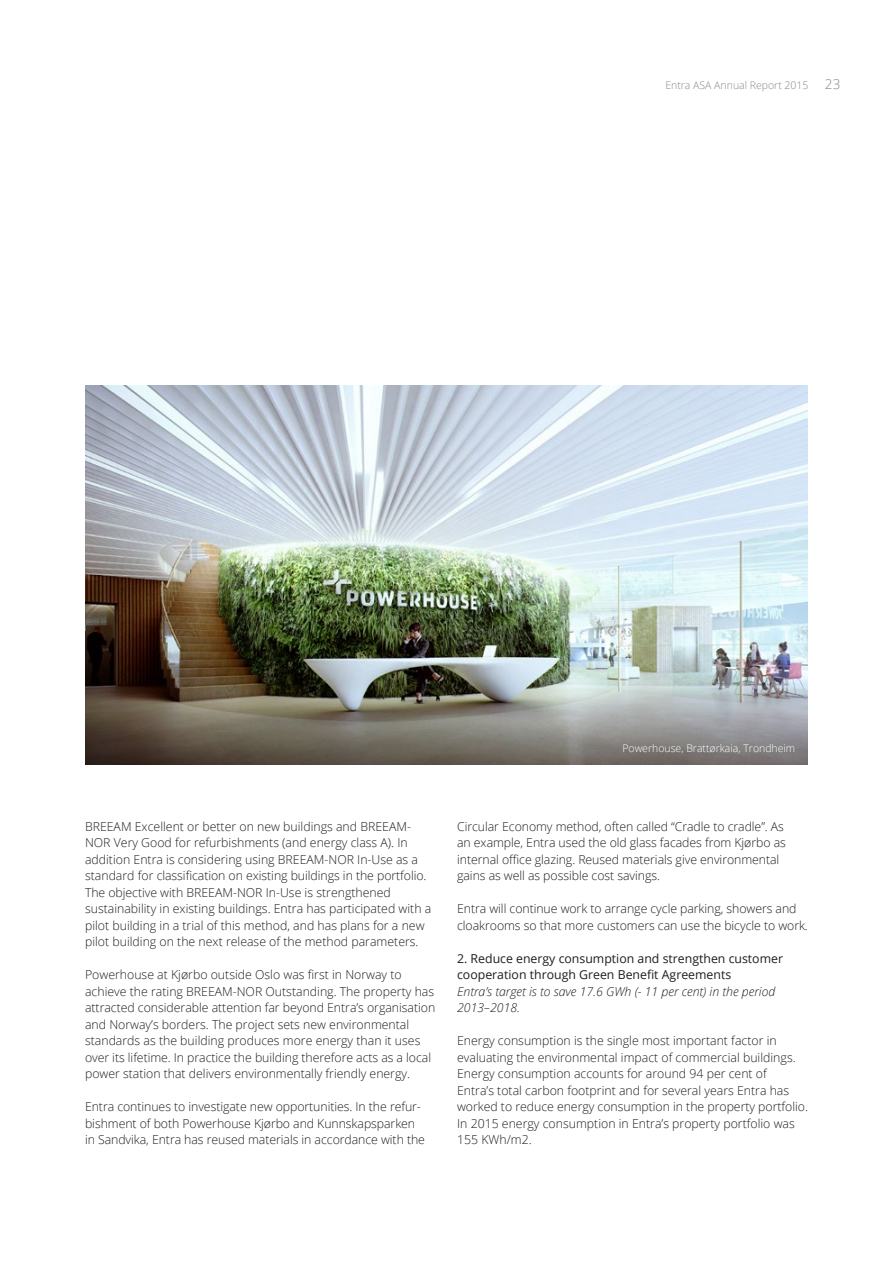
<style>
.page{position:relative;width:893px;height:1263px;background:#fff}
.page>*{position:absolute;margin:0;border:0;box-sizing:border-box;transform-origin:0 0}
.t1{font:300 12.3px/16.5px "Open Sans";color:#1d1d1b}
.t2{font:12.3px/16.5px "Open Sans";color:#1d1d1b}
.t3{font:italic 300 12.3px/16.5px "Open Sans";color:#1d1d1b}
.t4{font:300 10.5px "Open Sans";color:#fff}
.t5{font:300 10.5px "Open Sans";color:#878787}
.s1{font-size:13.5px}
</style>
<div class="page">
<img style="left:85px;top:385px;width:723px;height:380px">
<p class="t5" style="left:665px;top:78px;width:176px">Entra ASA Annual Report 2015 <span class="s1">23</span></p>
<p class="t4" style="left:622px;top:741px;width:174px">Powerhouse, Brattørkaia, Trondheim</p>
<p class="t1" style="left:85px;top:818px;width:348px">BREEAM Excellent or better on new buildings and BREEAM-NOR Very Good for refurbishments (and energy class A). In addition Entra is considering using BREEAM-NOR In-Use as a standard for classification on existing buildings in the portfolio.<br>The objective with BREEAM-NOR In-Use is strengthened sustainability in existing buildings. Entra has participated with a pilot building in a trial of this method, and has plans for a new pilot building on the next release of the method parameters.</p>
<p class="t1" style="left:85px;top:966px;width:352px">Powerhouse at Kjørbo outside Oslo was first in Norway to achieve the rating BREEAM-NOR Outstanding. The property has attracted considerable attention far beyond Entra’s organisation and Norway’s borders. The project sets new environmental standards as the building produces more energy than it uses over its lifetime. In practice the building therefore acts as a local power station that delivers environmentally friendly energy.</p>
<p class="t1" style="left:85px;top:1098px;width:341px">Entra continues to investigate new opportunities. In the refur&shy;bishment of both Powerhouse Kjørbo and Kunnskapsparken in Sandvika, Entra has reused materials in accordance with the</p>
<p class="t1" style="left:457px;top:818px;width:330px">Circular Economy method, often called “Cradle to cradle”. As an example, Entra used the old glass facades from Kjørbo as internal office glazing. Reused materials give environmental gains as well as possible cost savings.</p>
<p class="t1" style="left:457px;top:900px;width:352px">Entra will continue work to arrange cycle parking, showers and cloakrooms so that more customers can use the bicycle to work.</p>
<p class="t2" style="left:457px;top:950px;width:327px">2. Reduce energy consumption and strengthen customer cooperation through Green Benefit Agreements</p>
<p class="t3" style="left:457px;top:983px;width:320px">Entra’s target is to save 17.6 GWh (- 11 per cent) in the period<br>2013–2018.</p>
<p class="t1" style="left:457px;top:1032px;width:352px">Energy consumption is the single most important factor in evaluating the environmental impact of commercial buildings.<br>Energy consumption accounts for around 94 per cent of<br>Entra’s total carbon footprint and for several years Entra has worked to reduce energy consumption in the property portfolio.<br>In 2015 energy consumption in Entra’s property portfolio was 155 KWh/m2.</p>
</div>
